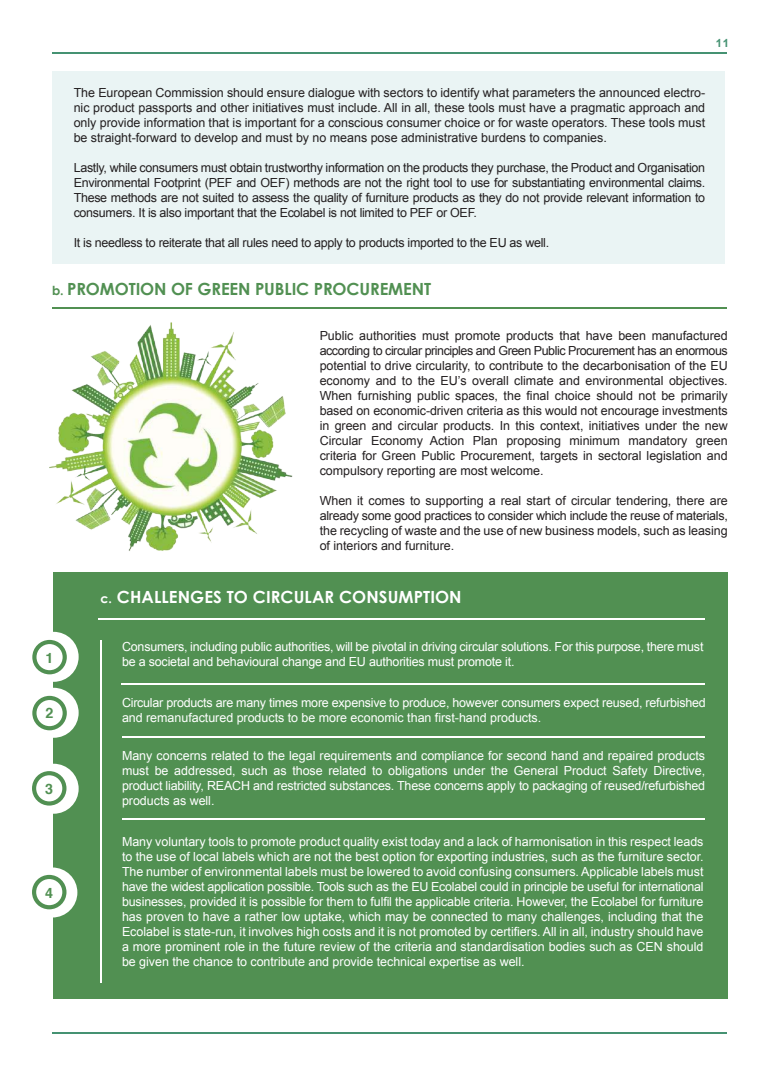
<style>
.page{position:relative;width:780px;height:1088px;background:#fff}
.page>*{position:absolute;margin:0;border:0;box-sizing:border-box;transform-origin:0 0}
.t1{font:700 16.75px "Century Gothic";letter-spacing:-.01em;color:#519052}
.t2{font:700 16.75px "Century Gothic";letter-spacing:.005em;color:#fff}
.t3{font:700 14.25px "Helvetica";color:#519052}
.t4{font:12.5px/15px "Arial";letter-spacing:-.005em;color:#231f20;text-align:justify}
.t5{font:12.5px/15px "Arial";letter-spacing:-.015em;color:#fff}
.t6{font:12.5px "Arial";letter-spacing:-.025em;color:#231f20}
.t7{font:700 11.25px "Arial";color:#459272}
.s1{font-size:12.5px}
</style>
<div class="page">
<hr style="left:52px;top:1032px;width:674px;height:1px;background:#459272">
<hr style="left:52px;top:52px;width:674px;height:1px;background:#459272">
<img style="left:49px;top:307px;width:254px;height:244px">
<hr style="left:52px;top:308px;width:674px;height:1px;background:#519052">
<div style="left:54px;top:572px;width:673px;height:426px;background:#519052"></div>
<hr style="left:121px;top:684px;width:583px;height:1px;background:#fff">
<hr style="left:122px;top:736px;width:582px;height:1px;background:#fff">
<hr style="left:122px;top:819px;width:582px;height:1px;background:#fff">
<hr style="left:100px;top:640px;width:1px;height:343px;background:#fff">
<div style="left:29px;top:632px;width:50px;height:50px;background:#fff;border-radius:50%"></div>
<div style="left:29px;top:688px;width:50px;height:50px;background:#fff;border-radius:50%"></div>
<div style="left:29px;top:764px;width:50px;height:50px;background:#fff;border-radius:50%"></div>
<svg style="left:32px;top:640px;width:35px;height:34px"></svg>
<svg style="left:32px;top:696px;width:35px;height:34px"></svg>
<svg style="left:32px;top:771px;width:34px;height:34px"></svg>
<hr style="left:99px;top:619px;width:605px;height:1px;background:#fff">
<div style="left:27px;top:867px;width:50px;height:50px;background:#fff;border-radius:50%"></div>
<svg style="left:32px;top:875px;width:34px;height:34px"></svg>
<div style="left:52px;top:71px;width:673px;height:192px;background:#eaf4f4"></div>
<p class="t7" style="left:715px;top:36px;width:15px">11</p>
<p class="t4" style="left:74px;top:86px;width:633px">The European Commission should ensure dialogue with sectors to identify what parameters the announced electro&shy;nic product passports and other initiatives must include. All in all, these tools must have a pragmatic approach and only provide information that is important for a conscious consumer choice or for waste operators. These tools must be straight-forward to develop and must by no means pose administrative burdens to companies.</p>
<p class="t4" style="left:74px;top:161px;width:633px">Lastly, while consumers must obtain trustworthy information on the products they purchase, the Product and Organisation Environmental Footprint (PEF and OEF) methods are not the right tool to use for substantiating environmental claims.<br>These methods are not suited to assess the quality of furniture products as they do not provide relevant information to consumers. It is also important that the Ecolabel is not limited to PEF or OEF.</p>
<p class="t6" style="left:74px;top:235px;width:477px">It is needless to reiterate that all rules need to apply to products imported to the EU as well.</p>
<h1 class="t1" style="left:52px;top:276px;width:380px"><span class="s1">b.</span> PROMOTION OF GREEN PUBLIC PROCUREMENT</h1>
<p class="t4" style="left:319px;top:328px;width:409px">Public authorities must promote products that have been manufactured according to circular principles and Green Public Procurement has an enormous potential to drive circularity, to contribute to the decarbonisation of the EU economy and to the EU’s overall climate and environmental objectives.<br>When furnishing public spaces, the final choice should not be primarily based on economic-driven criteria as this would not encourage investments in green and circular products. In this context, initiatives under the new Circular Economy Action Plan proposing minimum mandatory green criteria for Green Public Procurement, targets in sectoral legislation and compulsory reporting are most welcome.</p>
<p class="t4" style="left:319px;top:493px;width:409px">When it comes to supporting a real start of circular tendering, there are already some good practices to consider which include the reuse of materials, the recycling of waste and the use of new business models, such as leasing of interiors and furniture.</p>
<p class="t3" style="left:45px;top:646px;width:9px">1</p>
<p class="t3" style="left:45px;top:702px;width:9px">2</p>
<p class="t3" style="left:45px;top:777px;width:9px">3</p>
<p class="t3" style="left:45px;top:881px;width:9px">4</p>
<h1 class="t2" style="left:100px;top:584px;width:362px"><span class="s1">c.</span> CHALLENGES TO CIRCULAR CONSUMPTION</h1>
<p class="t5" style="left:122px;top:639px;width:583px">Consumers, including public authorities, will be pivotal in driving circular solutions. For this purpose, there must be a societal and behavioural change and EU authorities must promote it.</p>
<p class="t5" style="left:122px;top:696px;width:585px">Circular products are many times more expensive to produce, however consumers expect reused, refurbished and remanufactured products to be more economic than first-hand products.</p>
<p class="t5" style="left:122px;top:748px;width:584px;text-align:justify">Many concerns related to the legal requirements and compliance for second hand and repaired products must be addressed, such as those related to obligations under the General Product Safety Directive, product liability, REACH and restricted substances. These concerns apply to packaging of reused/refurbished products as well.</p>
<p class="t5" style="left:122px;top:834px;width:583px;text-align:justify">Many voluntary tools to promote product quality exist today and a lack of harmonisation in this respect leads to the use of local labels which are not the best option for exporting industries, such as the furniture sector.<br>The number of environmental labels must be lowered to avoid confusing consumers. Applicable labels must have the widest application possible. Tools such as the EU Ecolabel could in principle be useful for international businesses, provided it is possible for them to fulfil the applicable criteria. However, the Ecolabel for furniture has proven to have a rather low uptake, which may be connected to many challenges, including that the Ecolabel is state-run, it involves high costs and it is not promoted by certifiers. All in all, industry should have a more prominent role in the future review of the criteria and standardisation bodies such as CEN should be given the chance to contribute and provide technical expertise as well.</p>
</div>
